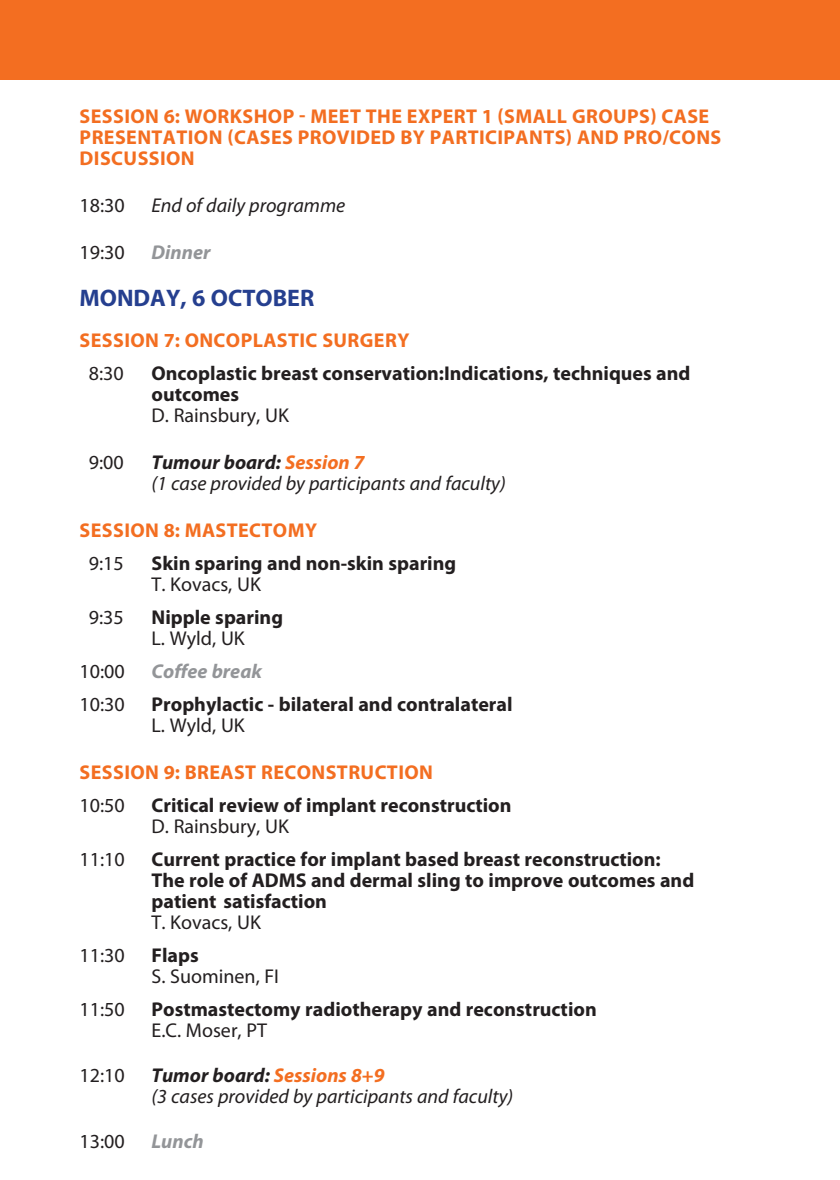
<style>
.page{position:relative;width:840px;height:1180px;background:#fff}
.page>*{position:absolute;margin:0;border:0;box-sizing:border-box;transform-origin:0 0}
.t1{font:700 24px "Myriad Pro";color:#253f8f}
.t2{font:700 20px/21px "Myriad Pro";color:#231f20}
.t3{font:700 20px/21px "Myriad Pro";letter-spacing:.02em;color:#f36e21}
.t4{font:20px "Myriad Pro";color:#231f20}
.t5{font:italic 20px/21px "Myriad Pro";color:#231f20}
.t6{font:italic 700 20px "Myriad Pro";color:#939598}
.s1{font-weight:700}
.s2{font-weight:700;color:#f36e21}
</style>
<div class="page">
<div style="left:0;top:0;width:839px;height:79px;background:#f36e21"></div>
<p class="t3" style="left:80px;top:107px;width:643px">SESSION 6: WORKSHOP - MEET THE EXPERT 1 (SMALL GROUPS) CASE<br>PRESENTATION (CASES PROVIDED BY PARTICIPANTS) AND PRO/CONS<br>DISCUSSION</p>
<p class="t4" style="left:79px;top:198px;width:47px">18:30</p>
<p class="t5" style="left:151px;top:196px;width:195px">End of daily programme</p>
<p class="t4" style="left:79px;top:245px;width:47px">19:30</p>
<p class="t6" style="left:151px;top:245px;width:60px">Dinner</p>
<p class="t1" style="left:79px;top:289px;width:236px">MONDAY, 6 OCTOBER</p>
<p class="t3" style="left:80px;top:331px;width:331px">SESSION 7: ONCOPLASTIC SURGERY</p>
<p class="t4" style="left:89px;top:366px;width:36px">8:30</p>
<p class="t2" style="left:151px;top:364px;width:540px">Oncoplastic breast conservation:Indications, techniques and outcomes</p>
<p class="t4" style="left:151px;top:408px;width:139px">D. Rainsbury, UK</p>
<p class="t4" style="left:89px;top:455px;width:36px">9:00</p>
<p class="t5" style="left:151px;top:453px;width:355px"><span class="s1">Tumour board:</span> <span class="s2">Session 7<br></span>(1 case provided by participants and faculty)</p>
<p class="t3" style="left:80px;top:521px;width:239px">SESSION 8: MASTECTOMY</p>
<p class="t4" style="left:89px;top:556px;width:36px">9:15</p>
<p class="t2" style="left:151px;top:554px;width:306px">Skin sparing and non-skin sparing</p>
<p class="t4" style="left:151px;top:577px;width:111px">T. Kovacs, UK</p>
<p class="t4" style="left:89px;top:610px;width:36px">9:35</p>
<p class="t2" style="left:151px;top:608px;width:133px">Nipple sparing</p>
<p class="t4" style="left:151px;top:631px;width:95px">L. Wyld, UK</p>
<p class="t4" style="left:79px;top:664px;width:47px">10:00</p>
<p class="t6" style="left:151px;top:664px;width:112px">Coffee break</p>
<p class="t4" style="left:79px;top:697px;width:47px">10:30</p>
<p class="t2" style="left:151px;top:695px;width:362px">Prophylactic - bilateral and contralateral</p>
<p class="t4" style="left:151px;top:718px;width:95px">L. Wyld, UK</p>
<p class="t3" style="left:80px;top:763px;width:354px">SESSION 9: BREAST RECONSTRUCTION</p>
<p class="t4" style="left:79px;top:798px;width:47px">10:50</p>
<p class="t2" style="left:151px;top:796px;width:361px">Critical review of implant reconstruction</p>
<p class="t4" style="left:151px;top:819px;width:139px">D. Rainsbury, UK</p>
<p class="t4" style="left:79px;top:852px;width:47px">11:10</p>
<p class="t2" style="left:151px;top:850px;width:544px">Current practice for implant based breast reconstruction:<br>The role of ADMS and dermal sling to improve outcomes and patient satisfaction</p>
<p class="t4" style="left:151px;top:915px;width:111px">T. Kovacs, UK</p>
<p class="t4" style="left:79px;top:948px;width:47px">11:30</p>
<p class="t2" style="left:151px;top:946px;width:49px">Flaps</p>
<p class="t4" style="left:151px;top:969px;width:129px">S. Suominen, FI</p>
<p class="t4" style="left:79px;top:1002px;width:47px">11:50</p>
<p class="t2" style="left:151px;top:1000px;width:446px">Postmastectomy radiotherapy and reconstruction</p>
<p class="t4" style="left:151px;top:1023px;width:117px">E.C. Moser, PT</p>
<p class="t4" style="left:79px;top:1068px;width:47px">12:10</p>
<p class="t5" style="left:151px;top:1066px;width:363px"><span class="s1">Tumor board:</span> <span class="s2">Sessions 8+9<br></span>(3 cases provided by participants and faculty)</p>
<p class="t4" style="left:79px;top:1134px;width:47px">13:00</p>
<p class="t6" style="left:151px;top:1134px;width:54px">Lunch</p>
</div>
